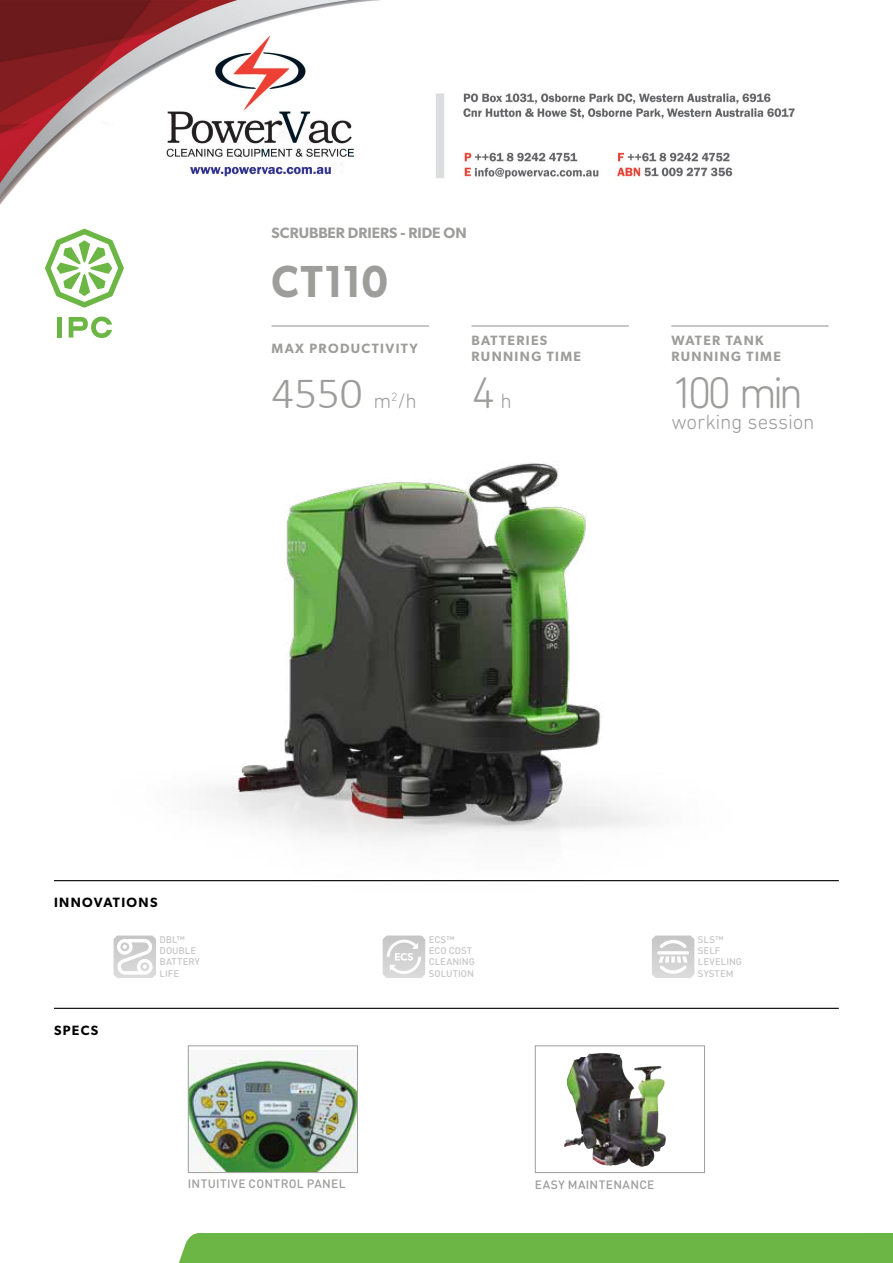
<style>
.page{position:relative;width:893px;height:1263px;background:#fff}
.page>*{position:absolute;margin:0;border:0;box-sizing:border-box;transform-origin:0 0}
.t1{font:300 45px "Calibri";color:#9d9d9c}
.t2{font:300 45px "DIN Next Rounded LT Pro";letter-spacing:-.1em;color:#9d9d9c}
.t3{font:600 45px "Gibson";letter-spacing:.02em;color:#9d9d9c;scale:.93 1}
.t4{font:300 21px "DIN Next Rounded LT Pro";letter-spacing:-.005em;color:#9d9d9c}
.t5{font:600 15px "Gibson";color:#9d9d9c}
.t6{font:600 13.5px/16.2px "Gibson";letter-spacing:.1em;color:#9d9d9c}
.t7{font:600 13.5px "Gibson";letter-spacing:.1em;color:#000}
.t8{font:500 12px "DIN Round Pro";letter-spacing:.035em;color:#9d9d9c}
.t9{font:500 9.6px/11.2px "DIN Round Pro";color:#c6c6c6}
.s1{font-family:"DIN Next Rounded LT Pro";font-size:21px}
.s2{font-family:"DIN Next Rounded LT Pro"}
</style>
<div class="page">
<img style="left:0;top:1px;width:795px;height:204px">
<div style="left:179px;top:1233px;width:714px;height:30px;background:#6bb644"></div>
<img style="left:564px;top:1053px;width:102px;height:113px">
<div style="left:535px;top:1045px;width:170px;height:128px;border:1px solid #9d9d9c"></div>
<img style="left:190px;top:1051px;width:166px;height:120px">
<div style="left:188px;top:1045px;width:170px;height:128px;border:1px solid #9d9d9c"></div>
<hr style="left:272px;top:325px;width:157px;height:2px;background:#9d9d9c">
<hr style="left:471px;top:325px;width:158px;height:2px;background:#9d9d9c">
<hr style="left:671px;top:325px;width:158px;height:2px;background:#9d9d9c">
<svg style="left:114px;top:935px;width:42px;height:43px"></svg>
<svg style="left:383px;top:935px;width:42px;height:43px"></svg>
<svg style="left:652px;top:935px;width:42px;height:43px"></svg>
<img style="left:95px;top:462px;width:687px;height:420px">
<hr style="left:54px;top:880px;width:785px;height:1px;background:#000">
<hr style="left:54px;top:1008px;width:785px;height:1px;background:#000">
<svg style="left:45px;top:229px;width:79px;height:79px"></svg>
<svg style="left:69px;top:317px;width:43px;height:21px"></svg>
<div style="left:57px;top:317px;width:5px;height:21px;background:#6bb644"></div>
<h3 class="t5" style="left:272px;top:224px;width:196px">SCRUBBER DRIERS - RIDE ON</h3>
<h1 class="t3" style="left:272px;top:255px;width:127px">CT110</h1>
<h3 class="t6" style="left:272px;top:340px;width:148px">MAX PRODUCTIVITY</h3>
<h3 class="t6" style="left:471px;top:331px;width:111px">BATTERIES<br>RUNNING TIME</h3>
<h3 class="t6" style="left:671px;top:331px;width:111px">WATER TANK<br>RUNNING TIME</h3>
<h1 class="t1" style="left:272px;top:374px;width:242px">4550 <span class="s1">m</span><sup>2</sup><span class="s1">/h</span> <span class="s2">4</span> <span class="s1">h</span></h1>
<h1 class="t2" style="left:671px;top:367px;width:133px">100 min</h1>
<h3 class="t7" style="left:54px;top:894px;width:105px">INNOVATIONS</h3>
<h2 class="t4" style="left:671px;top:410px;width:145px">working session</h2>
<h3 class="t7" style="left:54px;top:1022px;width:46px">SPECS</h3>
<p class="t9" style="left:160px;top:933px;width:42px">DBL™<br>DOUBLE<br>BATTERY<br>LIFE</p>
<p class="t9" style="left:429px;top:933px;width:48px">ECS™<br>ECO COST<br>CLEANING<br>SOLUTION</p>
<p class="t9" style="left:698px;top:933px;width:46px">SLS™<br>SELF<br>LEVELING<br>SYSTEM</p>
<p class="t8" style="left:188px;top:1175px;width:159px">INTUITIVE CONTROL PANEL</p>
<p class="t8" style="left:535px;top:1176px;width:121px">EASY MAINTENANCE</p>
</div>
